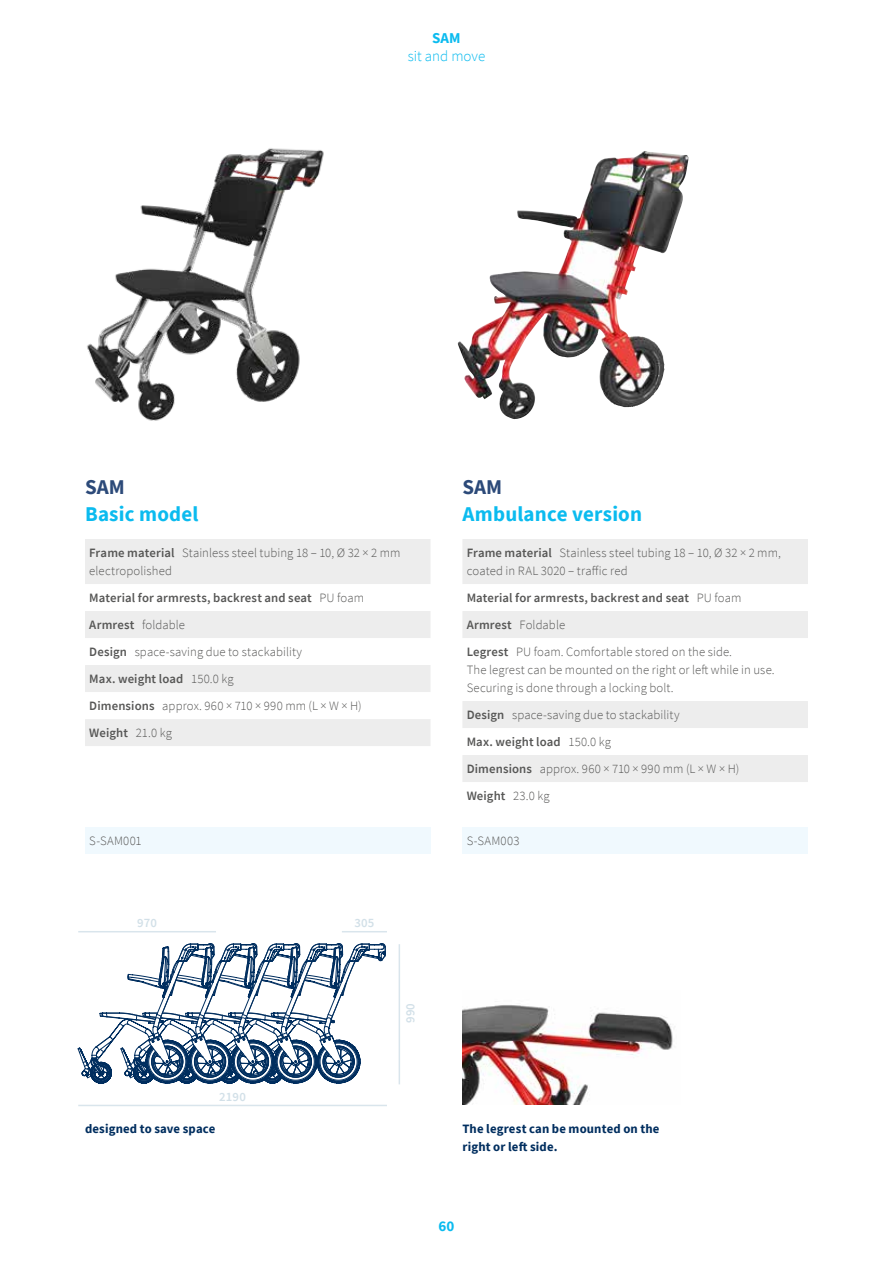
<style>
.page{position:relative;width:893px;height:1263px;background:#fff}
.page>*{position:absolute;margin:0;border:0;box-sizing:border-box;transform-origin:0 0}
.t1{font:700 21px "Source Sans Pro";letter-spacing:.01em;color:#0bbbef}
.t2{font:700 21px "Source Sans Pro";color:#2c4a79}
.t3{font:300 15px "Source Sans Pro";color:#0bbbef}
.t4{font:700 15px "Source Sans Pro";color:#0bbbef}
.t5{font:300 12.75px/27px "Source Sans Pro";letter-spacing:.01em;color:#575756}
.t6{font:600 12.75px/27px "Source Sans Pro";letter-spacing:.01em;color:#575756}
.t7{font:700 12.75px/18px "Source Sans Pro";letter-spacing:.015em;color:#002e5f}
.t8{font:600 12.75px "Source Sans Pro";letter-spacing:.02em;color:#d2e0e8}
.s1{font-weight:600}
.s2{font-weight:300}
</style>
<div class="page">
<img style="left:462px;top:1005px;width:211px;height:99px">
<div style="left:85px;top:827px;width:346px;height:27px;background:#f0f9fe"></div>
<div style="left:462px;top:827px;width:346px;height:27px;background:#f0f9fe"></div>
<div style="left:85px;top:539px;width:345px;height:207px;background:#ededed"></div>
<svg style="left:85px;top:584px;width:345px;height:135px"></svg>
<div style="left:462px;top:539px;width:346px;height:45px;background:#ededed"></div>
<svg style="left:462px;top:611px;width:346px;height:171px"></svg>
<img style="left:457px;top:151px;width:187px;height:269px">
<img style="left:87px;top:148px;width:237px;height:273px">
<svg style="left:77px;top:943px;width:309px;height:141px"></svg>
<hr style="left:78px;top:931px;width:138px;height:1px;background:#d9e5ec">
<hr style="left:399px;top:944px;width:1px;height:140px;background:#d9e5ec">
<hr style="left:78px;top:1105px;width:309px;height:1px;background:#d9e5ec">
<hr style="left:342px;top:931px;width:45px;height:1px;background:#d9e5ec">
<p class="t4" style="left:432px;top:28px;width:30px">SAM</p>
<p class="t3" style="left:408px;top:47px;width:79px">sit and move</p>
<h1 class="t2" style="left:85px;top:473px;width:41px">SAM</h1>
<h1 class="t1" style="left:85px;top:500px;width:115px">Basic model</h1>
<p class="t5" style="left:89px;top:544px;width:313px;line-height:18px"><span class="s1">Frame material</span> Stainless steel tubing 18 – 10, Ø 32 × 2 mm electropolished</p>
<p class="t5" style="left:89px;top:584px;width:276px"><span class="s1">Material for armrests, backrest and seat</span> PU foam<br><span class="s1">Armrest</span> foldable<br><span class="s1">Design</span> space-saving due to stackability<br><span class="s1">Max. weight load</span> 150.0 kg<br><span class="s1">Dimensions</span> approx. 960 × 710 × 990 mm (L × W × H)<br><span class="s1">Weight</span> 21.0 kg</p>
<h1 class="t2" style="left:462px;top:473px;width:41px">SAM</h1>
<h1 class="t1" style="left:462px;top:500px;width:181px">Ambulance version</h1>
<p class="t5" style="left:467px;top:544px;width:316px;line-height:18px"><span class="s1">Frame material</span> Stainless steel tubing 18 – 10, Ø 32 × 2 mm, coated in RAL 3020 – traffic red</p>
<p class="t6" style="left:467px;top:584px;width:276px">Material for armrests, backrest and seat <span class="s2">PU foam<br></span>Armrest <span class="s2">Foldable<br></span>Legrest <span class="s2">PU foam. Comfortable stored on the side.</span></p>
<p class="t5" style="left:467px;top:661px;width:310px;line-height:18px">The legrest can be mounted on the right or left while in use.<br>Securing is done through a locking bolt.</p>
<p class="t5" style="left:467px;top:701px;width:274px"><span class="s1">Design</span> space-saving due to stackability<br><span class="s1">Max. weight load</span> 150.0 kg<br><span class="s1">Dimensions</span> approx. 960 × 710 × 990 mm (L × W × H)<br><span class="s1">Weight</span> 23.0 kg</p>
<p class="t5" style="left:89px;top:827px;width:54px">S-SAM001</p>
<p class="t5" style="left:467px;top:827px;width:54px">S-SAM003</p>
<p class="t8" style="left:137px;top:914px;width:21px">970</p>
<p class="t8" style="left:219px;top:1088px;width:28px">2190</p>
<p class="t7" style="left:85px;top:1120px;width:132px">designed to save space</p>
<p class="t8" style="left:354px;top:914px;width:22px">305</p>
<p class="t8" style="left:402px;top:1023px;width:22px;rotate:-90deg">990</p>
<p class="t7" style="left:462px;top:1120px;width:199px">The legrest can be mounted on the right or left side.</p>
<p class="t4" style="left:439px;top:1216px;width:17px">60</p>
</div>
